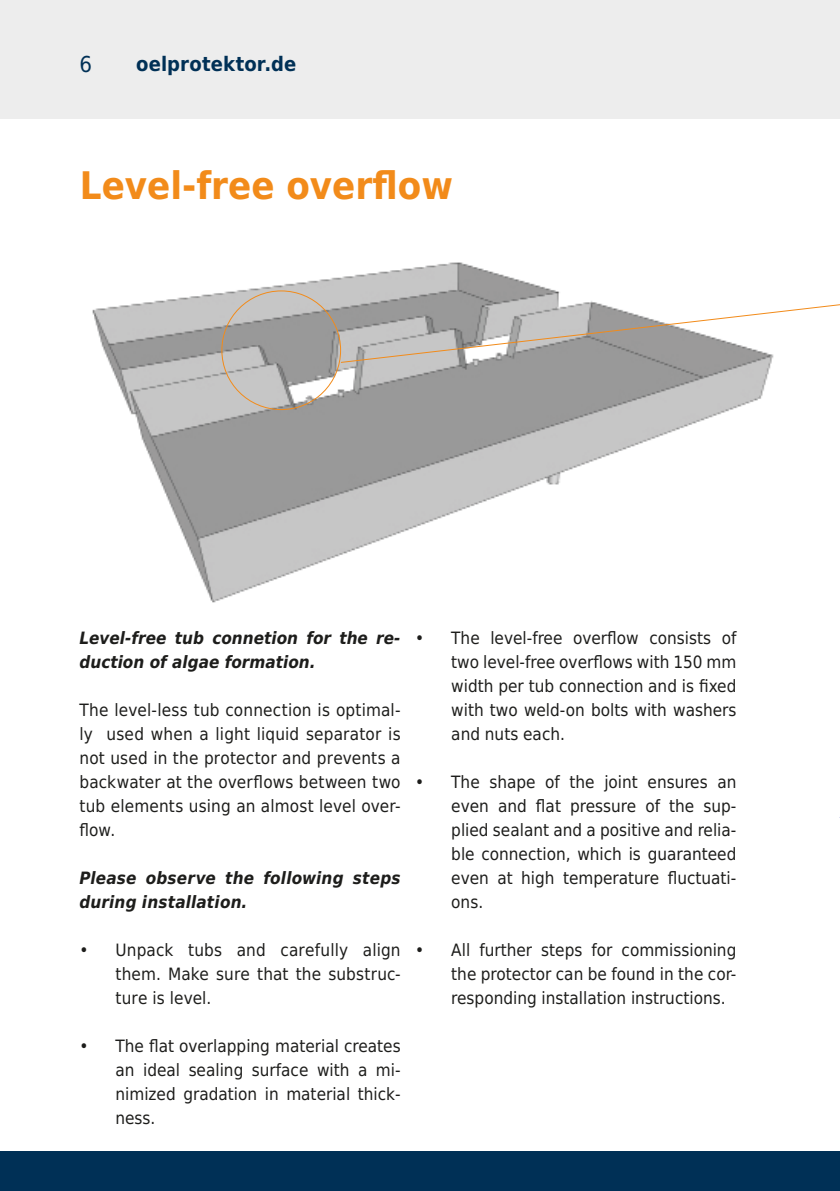
<style>
.page{position:relative;width:840px;height:1191px;background:#fff}
.page>*{position:absolute;margin:0;border:0;box-sizing:border-box;transform-origin:0 0}
.t1{font:700 38px "DejaVu Sans Condensed";color:#f28b1a}
.t2{font:22px "DejaVu Sans Condensed";color:#003056}
.t3{font:700 20px "DejaVu Sans Condensed";letter-spacing:.005em;color:#003056}
.t4{font:17px/24px "DejaVu Sans Condensed";color:#1d1d1b;text-align:justify}
.t5{font:italic 700 17px/24px "DejaVu Sans Condensed";color:#1d1d1b}
</style>
<div class="page">
<div style="left:0;top:0;width:839px;height:118px;background:#ededed"></div>
<div style="left:0;top:1151px;width:839px;height:40px;background:#003056"></div>
<img style="left:92px;top:262px;width:680px;height:341px">
<svg style="left:339px;top:298px;width:500px;height:65px"></svg>
<p class="t2" style="left:79px;top:45px;width:14px">6</p>
<p class="t3" style="left:136px;top:48px;width:161px">oelprotektor.de</p>
<h1 class="t1" style="left:80px;top:155px;width:374px">Level-free overflow</h1>
<p class="t5" style="left:79px;top:625px;width:322px">Level-free tub connetion for the re&shy;duction of algae formation.</p>
<p class="t4" style="left:79px;top:697px;width:322px">The level-less tub connection is optimal&shy;ly used when a light liquid separator is not used in the protector and prevents a backwater at the overflows between two tub elements using an almost level over&shy;flow.</p>
<p class="t5" style="left:79px;top:865px;width:322px">Please observe the following steps during installation.</p>
<p class="t4" style="left:115px;top:937px;width:286px;text-indent:-36px">• Unpack tubs and carefully align them. Make sure that the substruc&shy;ture is level.</p>
<p class="t4" style="left:115px;top:1033px;width:286px;text-indent:-36px">• The flat overlapping material creates an ideal sealing surface with a mi&shy;nimized gradation in material thick&shy;ness.</p>
<p class="t4" style="left:451px;top:625px;width:286px;text-indent:-36px">• The level-free overflow consists of two level-free overflows with 150 mm width per tub connection and is fixed with two weld-on bolts with washers and nuts each.</p>
<p class="t4" style="left:451px;top:769px;width:286px;text-indent:-36px">• The shape of the joint ensures an even and flat pressure of the sup&shy;plied sealant and a positive and relia&shy;ble connection, which is guaranteed even at high temperature fluctuati&shy;ons.</p>
<p class="t4" style="left:451px;top:937px;width:286px;text-indent:-36px">• All further steps for commissioning the protector can be found in the cor&shy;responding installation instructions.</p>
</div>
